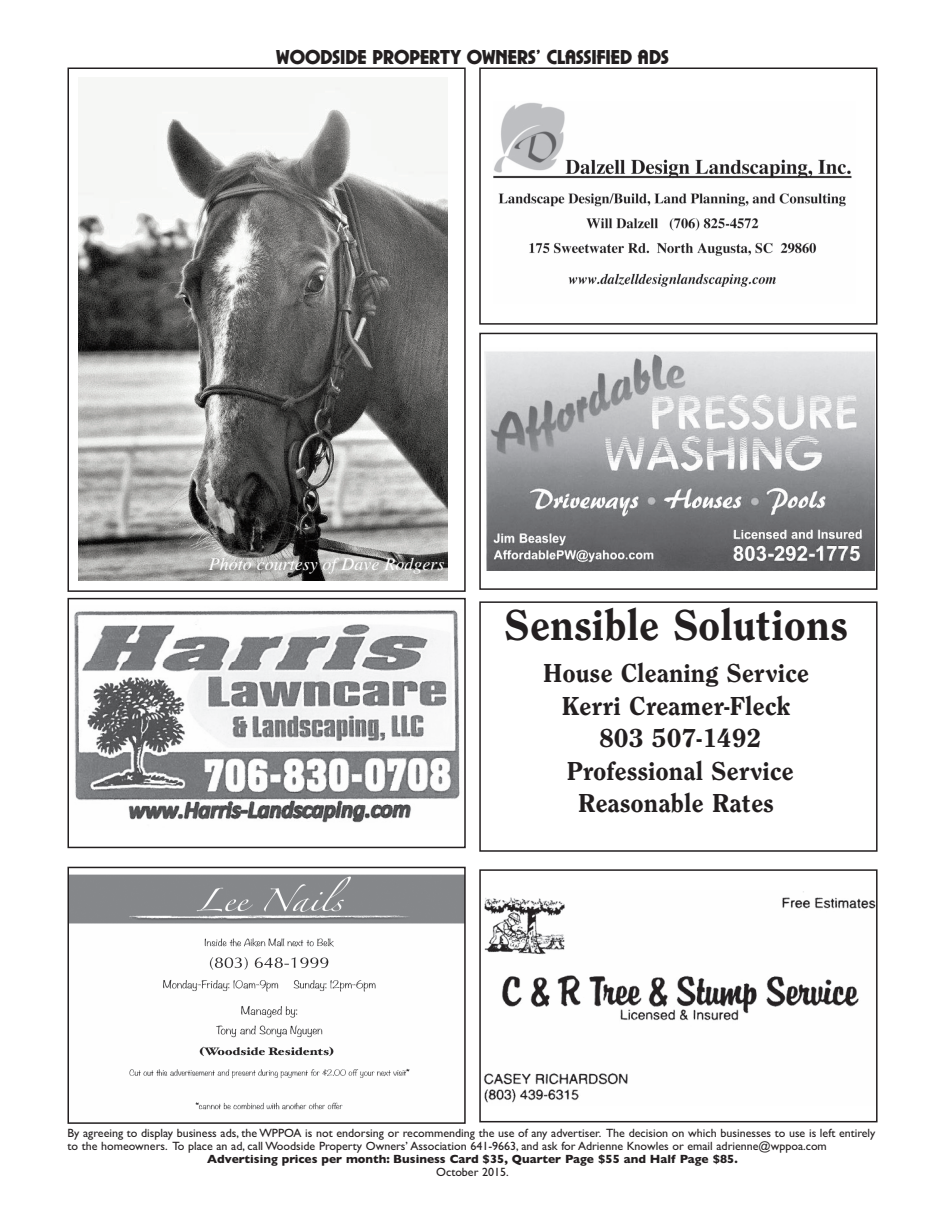
<style>
.page{position:relative;width:945px;height:1215px;background:#fff}
.page>*{position:absolute;margin:0;border:0;box-sizing:border-box;transform-origin:0 0}
.t1{font:45px "Clearface Heavy DTC";color:#231f20}
.t2{font:27px/32.4px "Clearface Heavy DTC";color:#231f20;text-align:center}
.t3{font:21px "Plaza D Ultr";color:#231f20}
.t4{font:italic 18px "Times";color:#fff}
.t5{font:12px/12.8px "Gill Sans";color:#231f20}
.t6{font:700 12px "Gill Sans";color:#231f20}
</style>
<div class="page">
<div style="left:479px;top:68px;width:399px;height:257px;border:2px solid #231f20"></div>
<img style="left:493px;top:102px;width:359px;height:185px">
<img style="left:485px;top:351px;width:389px;height:219px">
<div style="left:479px;top:333px;width:399px;height:257px;border:2px solid #231f20"></div>
<div style="left:479px;top:601px;width:399px;height:251px;border:2px solid #231f20"></div>
<img style="left:483px;top:891px;width:392px;height:212px">
<div style="left:479px;top:869px;width:399px;height:253px;border:2px solid #231f20"></div>
<img style="left:74px;top:610px;width:386px;height:213px">
<div style="left:68px;top:598px;width:398px;height:250px;border:2px solid #231f20"></div>
<div style="left:68px;top:68px;width:398px;height:524px;border:2px solid #231f20"></div>
<img style="left:79px;top:87px;width:369px;height:493px">
<img style="left:71px;top:874px;width:392px;height:236px">
<div style="left:68px;top:867px;width:398px;height:257px;border:2px solid #231f20"></div>
<h3 class="t3" style="left:276px;top:44px;width:394px">WOODSIDE PROPERTY OWNERS’ CLASSIFIED ADS</h3>
<h3 class="t4" style="left:209px;top:553px;width:237px">Photo courtesy of Dave Rodgers</h3>
<h1 class="t1" style="left:504px;top:599px;width:345px">Sensible Solutions</h1>
<h2 class="t2" style="left:543px;top:657px;width:267px">House Cleaning Service<br>Kerri Creamer-Fleck<br>803 507-1492<br>Professional Service<br>Reasonable Rates</h2>
<p class="t5" style="left:68px;top:1127px;width:809px">By agreeing to display business ads, the WPPOA is not endorsing or recommending the use of any advertiser. The decision on which businesses to use is left entirely to the homeowners. To place an ad, call Woodside Property Owners’ Association 641-9663, and ask for Adrienne Knowles or email adrienne@wppoa.com</p>
<p class="t6" style="left:207px;top:1152px;width:532px">Advertising prices per month: Business Card $35, Quarter Page $55 and Half Page $85.</p>
<p class="t5" style="left:436px;top:1165px;width:74px">October 2015.</p>
</div>
